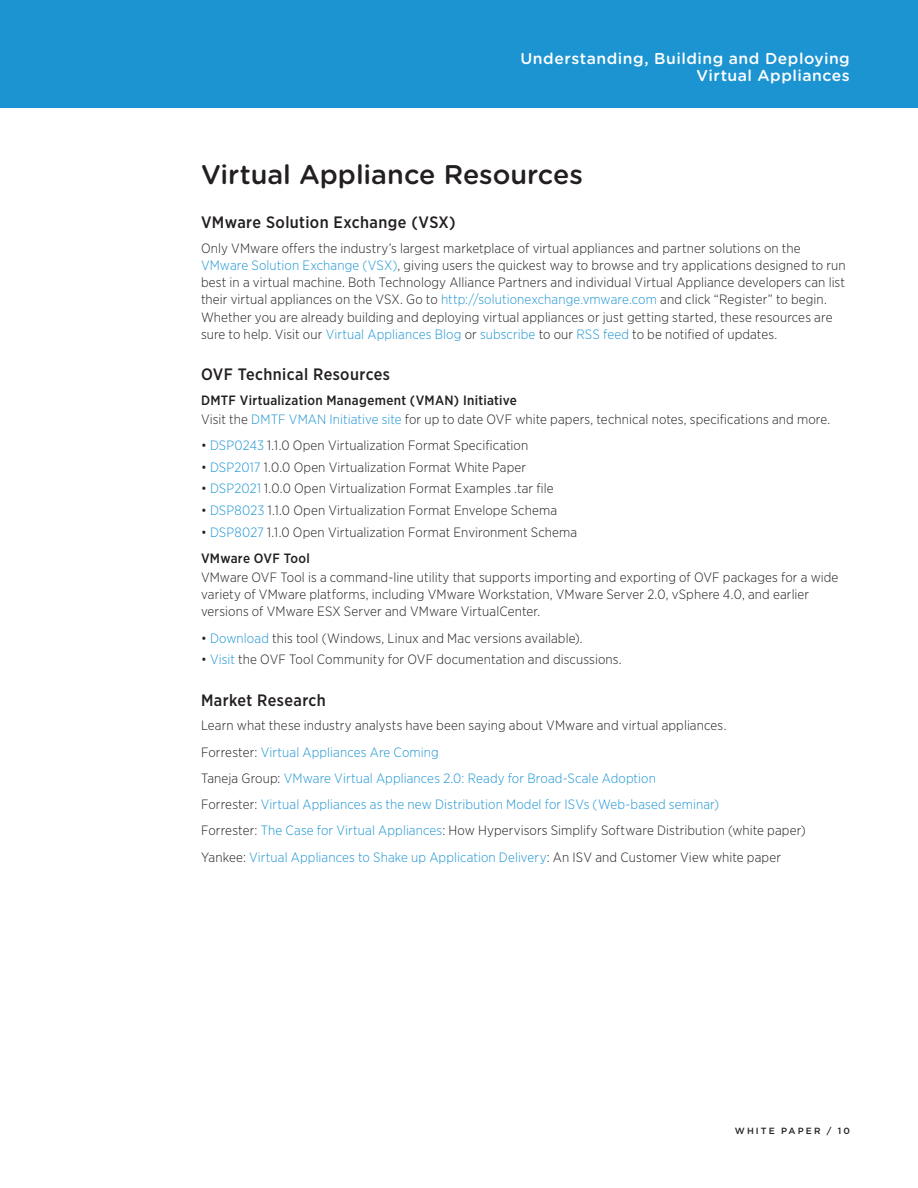
<style>
.page{position:relative;width:918px;height:1188px;background:#fff}
.page>*{position:absolute;margin:0;border:0;box-sizing:border-box;transform-origin:0 0}
._3_Main_Body_Head{font:500 27px "Gotham Rounded";color:#231f20}
._4a_Subhead_1{font:500 16.5px "Gotham Narrow";letter-spacing:.025em;color:#231f20}
.t1{font:500 15.75px/17.2px "Gotham Rounded";letter-spacing:.03em;color:#fff;text-align:right}
._5a_Body{font:300 13.5px/17.2px "Gotham Narrow";letter-spacing:.01em;color:#231f20}
._5a_Body-2{font:300 13.5px "Gotham Narrow";letter-spacing:.01em;color:#1c94d2}
._8b_Bullet_1_body{font:300 13.5px "Gotham Narrow";letter-spacing:.01em;color:#231f20}
._8b_Bullet_1_body_la{font:300 13.5px "Gotham Narrow";letter-spacing:.01em;color:#231f20}
._4b_Subhead_2{font:500 13.5px "Gotham Narrow";letter-spacing:.02em;color:#231f20}
.t2{font:500 9px "Gotham";letter-spacing:.23em;color:#231f20}
.s1{color:#1c94d2}
.s2{color:#231f20}
</style>
<div class="page">
<div style="left:0;top:0;width:918px;height:108px;background:#1c94d2"></div>
<p class="t1" style="left:520px;top:49px;width:331px">Understanding, Building and Deploying<br>Virtual Appliances</p>
<p class="_3_Main_Body_Head" style="left:201px;top:155px;width:383px">Virtual Appliance Resources</p>
<p class="_4a_Subhead_1" style="left:201px;top:212px;width:256px">VMware Solution Exchange (VSX)</p>
<p class="_5a_Body" style="left:201px;top:239px;width:646px">Only VMware offers the industry’s largest marketplace of virtual appliances and partner solutions on the <span class="s1">VMware Solution Exchange (VSX)</span>, giving users the quickest way to browse and try applications designed to run best in a virtual machine. Both Technology Alliance Partners and individual Virtual Appliance developers can list their virtual appliances on the VSX. Go to <span class="s1">http://solutionexchange.vmware.com</span> and click “Register” to begin.<br>Whether you are already building and deploying virtual appliances or just getting started, these resources are sure to help. Visit our <span class="s1">Virtual Appliances Blog</span> or <span class="s1">subscribe</span> to our <span class="s1">RSS feed</span> to be notified of updates.</p>
<p class="_4a_Subhead_1" style="left:201px;top:364px;width:191px">OVF Technical Resources</p>
<p class="_4b_Subhead_2" style="left:201px;top:392px;width:317px">DMTF Virtualization Management (VMAN) Initiative</p>
<p class="_5a_Body" style="left:201px;top:410px;width:631px">Visit the <span class="s1">DMTF VMAN Initiative site</span> for up to date OVF white papers, technical notes, specifications and more.</p>
<p class="_8b_Bullet_1_body" style="left:201px;top:437px;width:329px">• <span class="s1">DSP0243</span> 1.1.0 Open Virtualization Format Specification</p>
<p class="_8b_Bullet_1_body" style="left:201px;top:459px;width:327px">• <span class="s1">DSP2017</span> 1.0.0 Open Virtualization Format White Paper</p>
<p class="_8b_Bullet_1_body" style="left:201px;top:480px;width:354px">• <span class="s1">DSP2021</span> 1.0.0 Open Virtualization Format Examples .tar file</p>
<p class="_8b_Bullet_1_body" style="left:201px;top:502px;width:358px">• <span class="s1">DSP8023</span> 1.1.0 Open Virtualization Format Envelope Schema</p>
<p class="_8b_Bullet_1_body_la" style="left:201px;top:524px;width:378px">• <span class="s1">DSP8027</span> 1.1.0 Open Virtualization Format Environment Schema</p>
<p class="_4b_Subhead_2" style="left:201px;top:550px;width:110px">VMware OVF Tool</p>
<p class="_5a_Body" style="left:201px;top:568px;width:639px">VMware OVF Tool is a command-line utility that supports importing and exporting of OVF packages for a wide variety of VMware platforms, including VMware Workstation, VMware Server 2.0, vSphere 4.0, and earlier versions of VMware ESX Server and VMware VirtualCenter.</p>
<p class="_8b_Bullet_1_body" style="left:201px;top:630px;width:383px">• <span class="s1">Download</span> this tool (Windows, Linux and Mac versions available).</p>
<p class="_8b_Bullet_1_body_la" style="left:201px;top:651px;width:422px">• <span class="s1">Visit</span> the OVF Tool Community for OVF documentation and discussions.</p>
<p class="_4a_Subhead_1" style="left:201px;top:689px;width:126px">Market Research</p>
<p class="_5a_Body" style="left:201px;top:717px;width:527px">Learn what these industry analysts have been saying about VMware and virtual appliances.</p>
<p class="_5a_Body-2" style="left:201px;top:744px;width:239px"><span class="s2">Forrester:</span> Virtual Appliances Are Coming</p>
<p class="_5a_Body-2" style="left:201px;top:770px;width:456px"><span class="s2">Taneja Group:</span> VMware Virtual Appliances 2.0: Ready for Broad-Scale Adoption</p>
<p class="_5a_Body-2" style="left:201px;top:796px;width:520px"><span class="s2">Forrester:</span> Virtual Appliances as the new Distribution Model for ISVs (Web-based seminar)</p>
<p class="_5a_Body" style="left:201px;top:822px;width:606px">Forrester: <span class="s1">The Case for Virtual Appliances</span>: How Hypervisors Simplify Software Distribution (white paper)</p>
<p class="_5a_Body-2" style="left:201px;top:849px;width:582px"><span class="s2">Yankee:</span> Virtual Appliances to Shake up Application Delivery<span class="s2">: An ISV and Customer View white paper</span></p>
<p class="t2" style="left:735px;top:1125px;width:117px">WHITE PAPER / 10</p>
</div>
